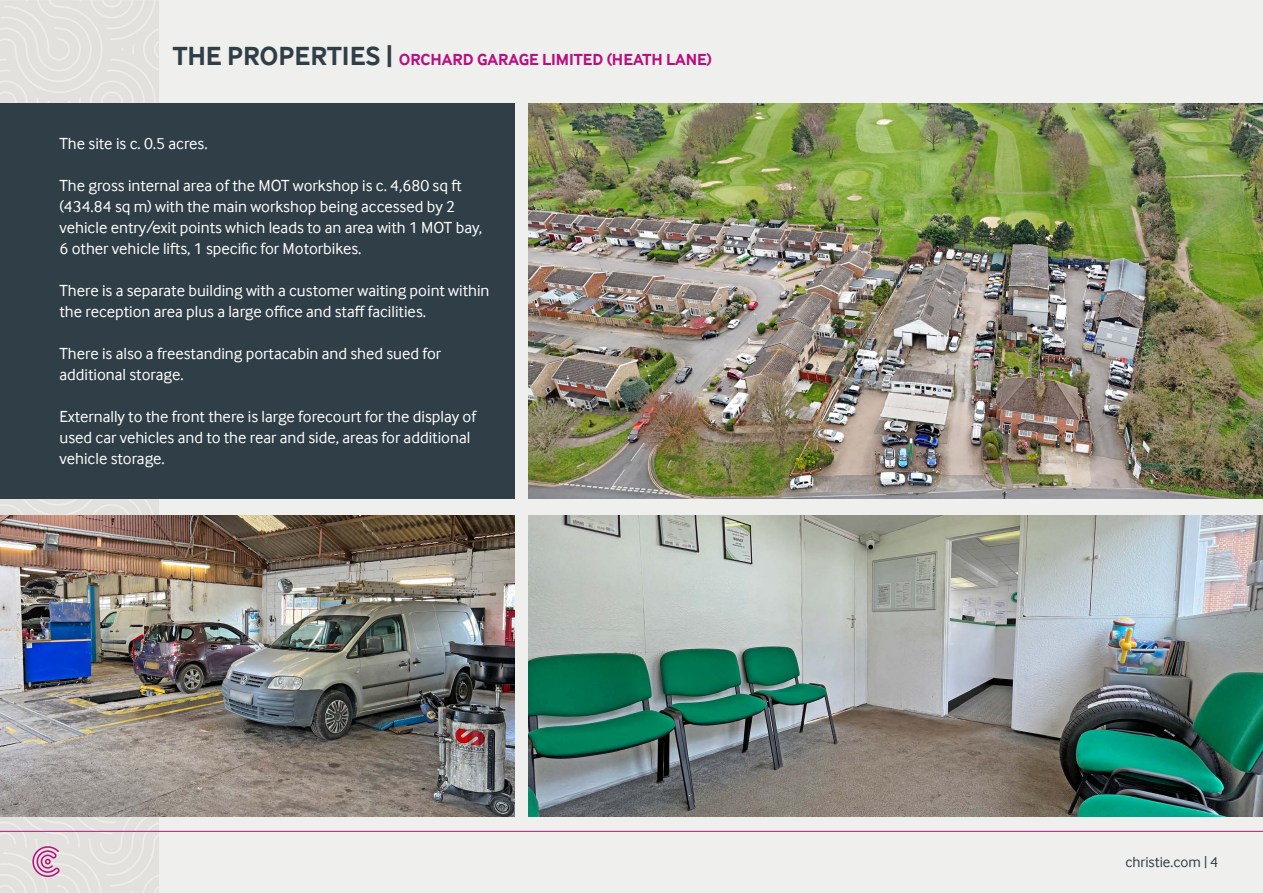
<style>
.page{position:relative;width:1263px;height:893px;background:#fff}
.page>*{position:absolute;margin:0;border:0;box-sizing:border-box;transform-origin:0 0}
.t1{font:16.5px/21px "Inter Face";color:#fff}
.t2{font:700 16.5px "Inter Face";color:#b80e80}
.t3{font:15px "Inter Face";color:#303e47}
.s1{font-size:27px;color:#303e47}
</style>
<div class="page">
<div style="left:158px;top:0;width:1105px;height:893px;background:#efefed"></div>
<img style="left:0;top:0;width:158px;height:893px">
<div style="left:0;top:103px;width:514px;height:396px;background:#303e47"></div>
<hr style="left:0;top:831px;width:1263px;height:1px;background:#b80e80">
<svg style="left:32px;top:846px;width:28px;height:31px"></svg>
<img style="left:529px;top:516px;width:734px;height:300px">
<img style="left:0;top:516px;width:514px;height:300px">
<img style="left:529px;top:103px;width:734px;height:395px">
<p class="t2" style="left:173px;top:50px;width:541px"><span class="s1">THE PROPERTIES |</span> ORCHARD GARAGE LIMITED (HEATH LANE)</p>
<p class="t1" style="left:60px;top:133px;width:150px">The site is c. 0.5 acres.</p>
<p class="t1" style="left:60px;top:175px;width:424px">The gross internal area of the MOT workshop is c. 4,680 sq ft (434.84 sq m) with the main workshop being accessed by 2 vehicle entry/exit points which leads to an area with 1 MOT bay, 6 other vehicle lifts, 1 specific for Motorbikes.</p>
<p class="t1" style="left:60px;top:280px;width:431px">There is a separate building with a customer waiting point within the reception area plus a large office and staff facilities.</p>
<p class="t1" style="left:60px;top:343px;width:383px">There is also a freestanding portacabin and shed sued for additional storage.</p>
<p class="t1" style="left:60px;top:406px;width:418px">Externally to the front there is large forecourt for the display of used car vehicles and to the rear and side, areas for additional vehicle storage.</p>
<p class="t3" style="left:1125px;top:853px;width:94px">christie.com | 4</p>
</div>
